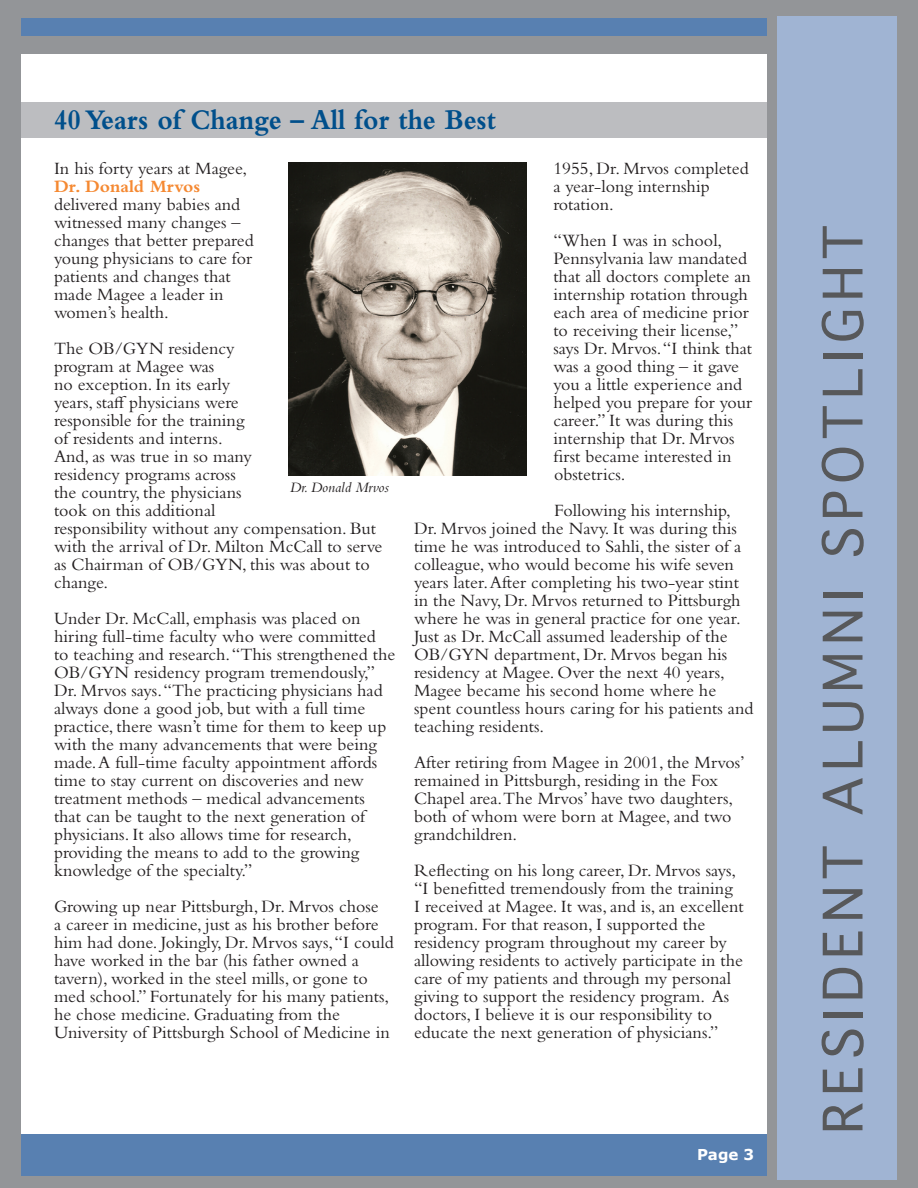
<style>
.page{position:relative;width:918px;height:1188px;background:#939598}
.page>*{position:absolute;margin:0;border:0;box-sizing:border-box;transform-origin:0 0}
.t1{font:52.5px "Geneva CY";letter-spacing:.12em;color:#57585a}
.t2{font:700 29.7px "Bembo Std";color:#004f8b;scale:.91 1}
.t3{font:18px/18px "Bembo Std";color:#231f20}
.t4{font:700 18px "Bembo Std";color:#f58932}
.t5{font:italic 15px "Bembo Std";color:#231f20}
.t6{font:700 15px "Verdana";color:#fff}
</style>
<div class="page">
<div style="left:777px;top:17px;width:120px;height:1163px;background:#a0b4d3"></div>
<div style="left:21px;top:1131px;width:756px;height:44px;background:#5880b1"></div>
<div style="left:21px;top:18px;width:756px;height:17px;background:#5880b1"></div>
<div style="left:21px;top:54px;width:756px;height:1080px;background:#fff"></div>
<div style="left:767px;top:0;width:10px;height:1188px;background:#939598"></div>
<div style="left:21px;top:102px;width:746px;height:36px;background:#bcbdc0"></div>
<img style="left:288px;top:162px;width:238px;height:313px">
<h2 class="t2" style="left:54px;top:103px;width:487px">40 Years of Change – All for the Best</h2>
<p class="t3" style="left:54px;top:159px;width:195px">In his forty years at Magee,</p>
<p class="t4" style="left:54px;top:176px;width:148px">Dr. Donald Mrvos</p>
<p class="t3" style="left:54px;top:195px;width:201px">delivered many babies and witnessed many changes – changes that better prepared young physicians to care for patients and changes that made Magee a leader in women’s health.</p>
<p class="t3" style="left:54px;top:339px;width:330px">The OB/GYN residency<br>program at Magee was<br>no exception. In its early<br>years, staff physicians were<br>responsible for the training<br>of residents and interns.<br>And, as was true in so many<br>residency programs across<br>the country, the physicians<br>took on this additional<br>responsibility without any compensation. But with the arrival of Dr. Milton McCall to serve as Chairman of OB/GYN, this was about to change.</p>
<p class="t3" style="left:54px;top:609px;width:343px">Under Dr. McCall, emphasis was placed on hiring full-time faculty who were committed<br>to teaching and research. “This strengthened the OB/GYN residency program tremendously,” Dr. Mrvos says. “The practicing physicians had always done a good job, but with a full time practice, there wasn’t time for them to keep up with the many advancements that were being made. A full-time faculty appointment affords time to stay current on discoveries and new treatment methods – medical advancements that can be taught to the next generation of physicians. It also allows time for research, providing the means to add to the growing knowledge of the specialty.”</p>
<p class="t3" style="left:54px;top:897px;width:341px">Growing up near Pittsburgh, Dr. Mrvos chose<br>a career in medicine, just as his brother before him had done. Jokingly, Dr. Mrvos says, “I could have worked in the bar (his father owned a tavern), worked in the steel mills, or gone to med school.” Fortunately for his many patients, he chose medicine. Graduating from the University of Pittsburgh School of Medicine in</p>
<p class="t5" style="left:290px;top:479px;width:101px">Dr. Donald Mrvos</p>
<p class="t3" style="left:553px;top:159px;width:197px">1955, Dr. Mrvos completed a year-long internship rotation.</p>
<p class="t3" style="left:553px;top:231px;width:200px">“When I was in school,<br>Pennsylvania law mandated that all doctors complete an internship rotation through each area of medicine prior to receiving their license,” says Dr. Mrvos. “I think that was a good thing – it gave you a little experience and helped you prepare for your career.” It was during this internship that Dr. Mrvos first became interested in obstetrics.</p>
<p class="t3" style="left:414px;top:501px;width:341px;text-indent:140px">Following his internship, Dr. Mrvos joined the Navy. It was during this time he was introduced to Sahli, the sister of a colleague, who would become his wife seven years later. After completing his two-year stint in the Navy, Dr. Mrvos returned to Pittsburgh where he was in general practice for one year.<br>Just as Dr. McCall assumed leadership of the OB/GYN department, Dr. Mrvos began his residency at Magee. Over the next 40 years, Magee became his second home where he spent countless hours caring for his patients and teaching residents.</p>
<p class="t3" style="left:414px;top:753px;width:332px">After retiring from Magee in 2001, the Mrvos’ remained in Pittsburgh, residing in the Fox Chapel area.The Mrvos’ have two daughters, both of whom were born at Magee, and two grandchildren.</p>
<p class="t3" style="left:414px;top:861px;width:331px">Reflecting on his long career, Dr. Mrvos says, “I benefitted tremendously from the training<br>I received at Magee. It was, and is, an excellent program. For that reason, I supported the residency program throughout my career by allowing residents to actively participate in the care of my patients and through my personal giving to support the residency program. As doctors, I believe it is our responsibility to educate the next generation of physicians.”</p>
<p class="t6" style="left:697px;top:1144px;width:59px">Page 3</p>
<h1 class="t1" style="left:810px;top:1134px;width:910px;rotate:-90deg">RESIDENT ALUMNI SPOTLIGHT</h1>
</div>
